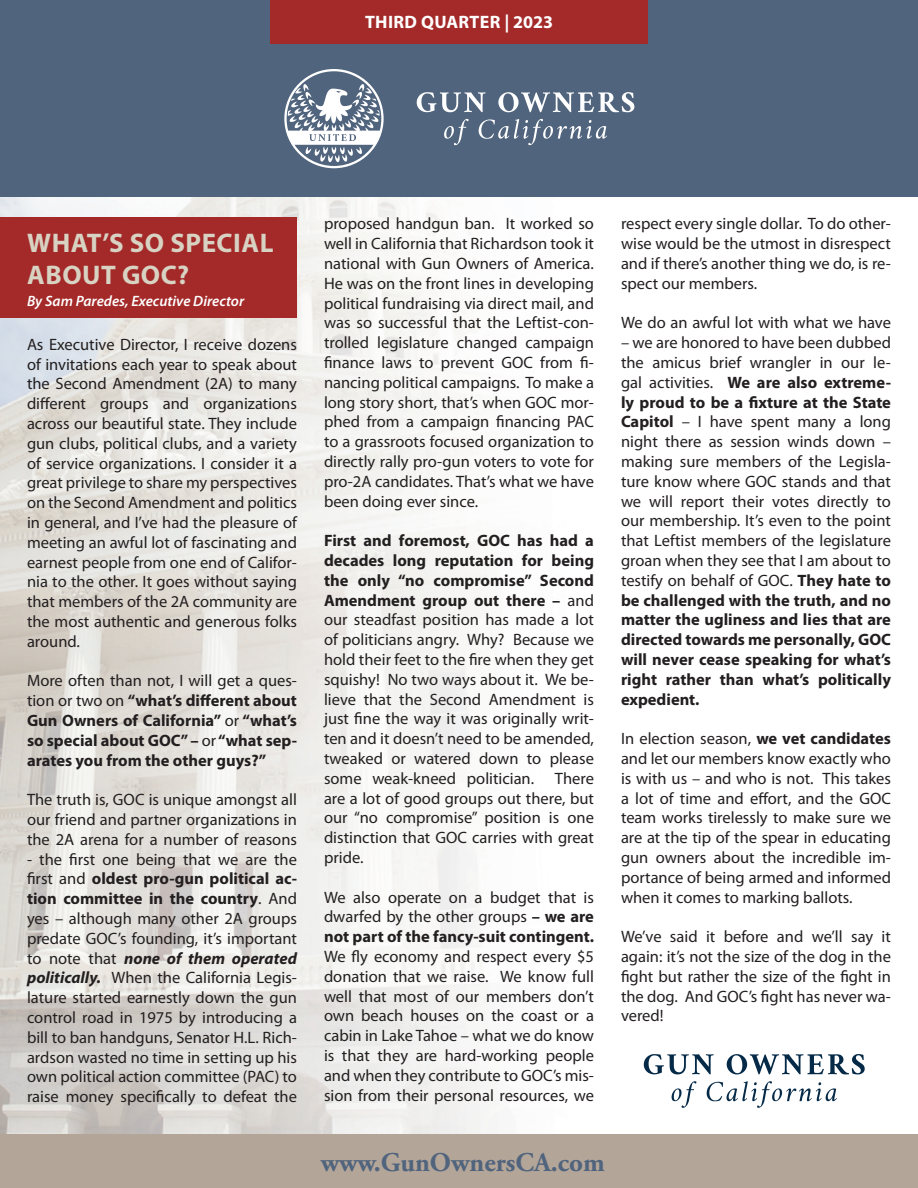
<style>
.page{position:relative;width:918px;height:1188px;background:#fff}
.page>*{position:absolute;margin:0;border:0;box-sizing:border-box;transform-origin:0 0}
.t1{font:700 27px/32.4px "Myriad Pro";letter-spacing:.02em;color:#d8d2c3}
.t2{font:700 27px "Adobe Garamond Pro";color:#50647d}
.t3{font:700 18px "Myriad Pro";letter-spacing:.02em;color:#fff}
.t4{font:16.5px/19.8px "Myriad Pro";color:#231f20;text-align:justify}
.t5{font:700 16.5px/19.8px "Myriad Pro";color:#231f20;text-align:justify}
.t6{font:italic 600 15px "Myriad Pro";color:#fff}
.s1{font-weight:400}
.s2{font-weight:700}
.s3{font-weight:700;font-style:italic}
</style>
<div class="page">
<img style="left:0;top:197px;width:496px;height:937px">
<div style="left:0;top:0;width:918px;height:197px;background:#50647d"></div>
<svg style="left:417px;top:92px;width:68px;height:20px"></svg>
<svg style="left:498px;top:92px;width:136px;height:20px"></svg>
<svg style="left:444px;top:119px;width:25px;height:26px"></svg>
<svg style="left:479px;top:119px;width:128px;height:26px"></svg>
<svg style="left:284px;top:69px;width:100px;height:99px"></svg>
<div style="left:270px;top:0;width:378px;height:43px;background:#a42929"></div>
<div style="left:0;top:217px;width:297px;height:101px;background:#a42929"></div>
<div style="left:0;top:1134px;width:918px;height:54px;background:#b4a599"></div>
<svg style="left:644px;top:1054px;width:70px;height:20px"></svg>
<svg style="left:727px;top:1054px;width:138px;height:21px"></svg>
<svg style="left:672px;top:1081px;width:24px;height:27px"></svg>
<svg style="left:707px;top:1081px;width:130px;height:27px"></svg>
<p class="t3" style="left:365px;top:12px;width:189px">THIRD QUARTER | 2023</p>
<p class="t1" style="left:27px;top:227px;width:248px">WHAT’S SO SPECIAL<br>ABOUT GOC?</p>
<p class="t6" style="left:27px;top:292px;width:219px">By Sam Paredes, Executive Director</p>
<p class="t4" style="left:27px;top:335px;width:272px">As Executive Director, I receive dozens of invitations each year to speak about the Second Amendment (2A) to many different groups and organizations across our beautiful state. They include gun clubs, political clubs, and a variety of service organizations. I consider it a great privilege to share my perspectives on the Second Amendment and politics in general, and I’ve had the pleasure of meeting an awful lot of fascinating and earnest people from one end of Califor&shy;nia to the other. It goes without saying that members of the 2A community are the most authentic and generous folks around.</p>
<p class="t5" style="left:27px;top:671px;width:272px"><span class="s1">More often than not, I will get a ques&shy;tion or two on</span> “what’s different about Gun Owners of California” <span class="s1">or</span> “what’s so special about GOC” – <span class="s1">or</span> “what sep&shy;arates you from the other guys?”</p>
<p class="t4" style="left:27px;top:790px;width:272px">The truth is, GOC is unique amongst all our friend and partner organizations in the 2A arena for a number of reasons</p>
<p class="t4" style="left:27px;top:850px;width:272px">- the first one being that we are the first and <span class="s2">oldest pro-gun political ac&shy;tion committee in the country</span>. And yes – although many other 2A groups predate GOC’s founding, it’s important to note that <span class="s3">none of them operated politically.</span> When the California Legis&shy;lature started earnestly down the gun control road in 1975 by introducing a bill to ban handguns, Senator H.L. Rich&shy;ardson wasted no time in setting up his own political action committee (PAC) to raise money specifically to defeat the</p>
<p class="t4" style="left:324px;top:214px;width:272px">proposed handgun ban. It worked so well in California that Richardson took it national with Gun Owners of America.<br>He was on the front lines in developing political fundraising via direct mail, and was so successful that the Leftist-con&shy;trolled legislature changed campaign finance laws to prevent GOC from fi&shy;nancing political campaigns. To make a long story short, that’s when GOC mor&shy;phed from a campaign financing PAC to a grassroots focused organization to directly rally pro-gun voters to vote for pro-2A candidates. That’s what we have been doing ever since.</p>
<p class="t4" style="left:324px;top:531px;width:272px"><span class="s2">First and foremost, GOC has had a decades long reputation for being the only “no compromise” Second Amendment group out there –</span> and our steadfast position has made a lot of politicians angry. Why? Because we hold their feet to the fire when they get squishy! No two ways about it. We be&shy;lieve that the Second Amendment is just fine the way it was originally writ&shy;ten and it doesn’t need to be amended, tweaked or watered down to please some weak-kneed politician.</p>
<p class="t4" style="left:324px;top:769px;width:272px;text-indent:231px">There are a lot of good groups out there, but our “no compromise” position is one distinction that GOC carries with great pride.</p>
<p class="t4" style="left:324px;top:887px;width:272px">We also operate on a budget that is dwarfed by the other groups <span class="s2">– we are not part of the fancy-suit contingent.<br></span>We fly economy and respect every $5 donation that we raise. We know full well that most of our members don’t own beach houses on the coast or a cabin in Lake Tahoe – what we do know is that they are hard-working people and when they contribute to GOC’s mis&shy;sion from their personal resources, we</p>
<p class="t4" style="left:621px;top:214px;width:272px">respect every single dollar. To do other&shy;wise would be the utmost in disrespect and if there’s another thing we do, is re&shy;spect our members.</p>
<p class="t4" style="left:621px;top:313px;width:272px">We do an awful lot with what we have</p>
<p class="t4" style="left:621px;top:333px;width:272px">– we are honored to have been dubbed the amicus brief wrangler in our le&shy;gal activities. <span class="s2">We are also extreme&shy;ly proud to be a fixture at the State Capitol</span> – I have spent many a long night there as session winds down – making sure members of the Legisla&shy;ture know where GOC stands and that we will report their votes directly to our membership. It’s even to the point that Leftist members of the legislature groan when they see that I am about to testify on behalf of GOC. <span class="s2">They hate to be challenged with the truth, and no matter the ugliness and lies that are directed towards me personally, GOC will never cease speaking for what’s right rather than what’s politically expedient.</span></p>
<p class="t4" style="left:621px;top:729px;width:272px">In election season, <span class="s2">we vet candidates </span>and let our members know exactly who is with us – and who is not. This takes a lot of time and effort, and the GOC team works tirelessly to make sure we are at the tip of the spear in educating gun owners about the incredible im&shy;portance of being armed and informed when it comes to marking ballots.</p>
<p class="t4" style="left:621px;top:927px;width:272px">We’ve said it before and we’ll say it again: it’s not the size of the dog in the fight but rather the size of the fight in the dog. And GOC’s fight has never wa&shy;vered!</p>
<p class="t2" style="left:321px;top:1147px;width:286px">www.GunOwnersCA.com</p>
</div>
